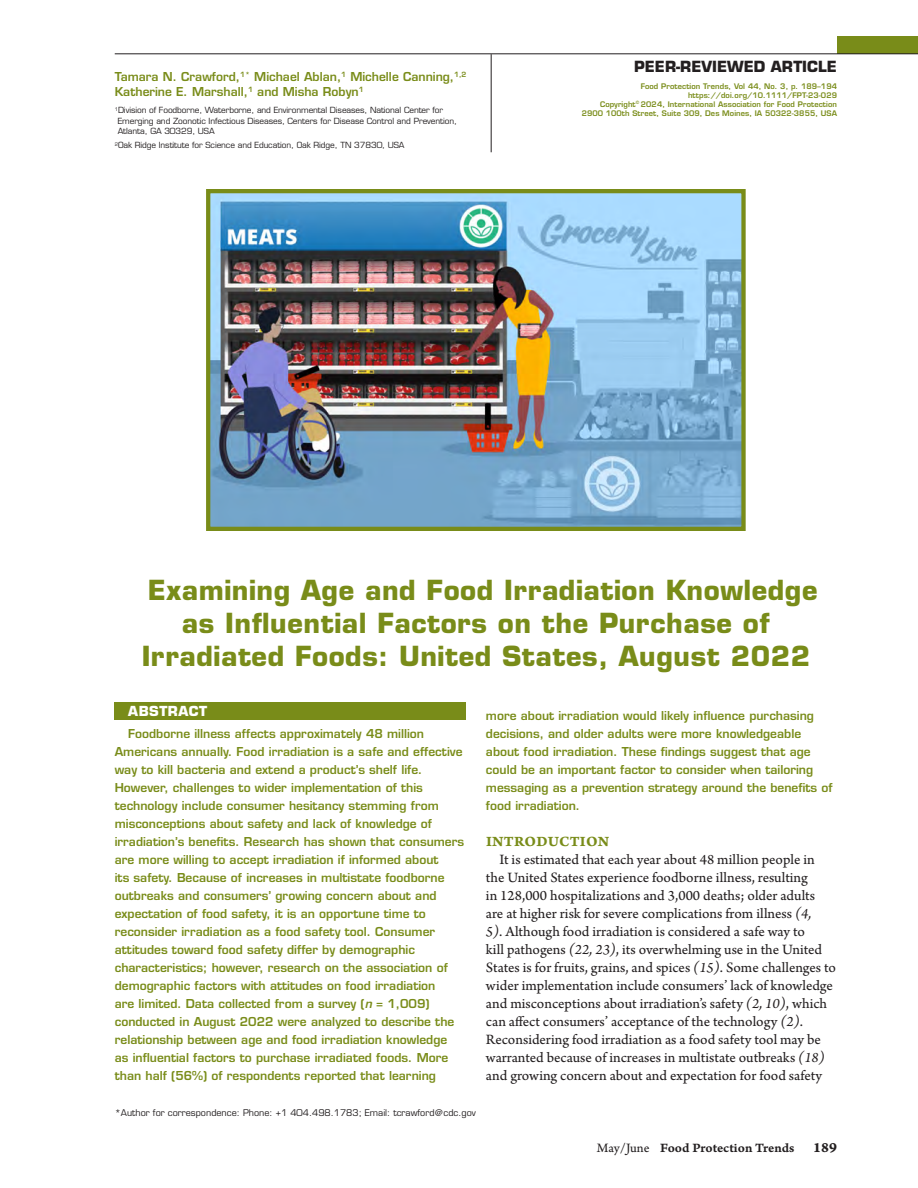
<style>
.page{position:relative;width:918px;height:1188px;background:#fff}
.page>*{position:absolute;margin:0;border:0;box-sizing:border-box;transform-origin:0 0}
.Article_Title{font:700 27px/33px "Eurostile LT Std";letter-spacing:.02em;color:#798c19;text-align:center}
.Body_Copy{font:15px/18px "Arno Pro Sm Text";color:#231f20}
.t1{font:700 15px "Eurostile LT Std";color:#231f20}
.Headers_in_Article{font:15px "Arno Pro Bold Caption";letter-spacing:.015em;color:#798c19}
.t2{font:13.5px "Arno Pro Smbd Caption";letter-spacing:-.005em;color:#231f20}
.Abstract_Title{font:700 13.5px "Eurostile LT Std";letter-spacing:.04em;color:#fff}
.Abstract_Summary{font:600 12px/18px "Eurostile LT Std";color:#798c19}
.Title_Page_Authors{font:600 12px/15px "Eurostile LT Std";color:#798c19}
.Author_for_Correspondense{font:9px "Eurostile LT Std";color:#231f20}
.Title_Page_Author_Info{font:8.25px/10.5px "Eurostile LT Std";letter-spacing:-.01em;color:#231f20}
.Subhead_2{font:600 7.5px/9px "Eurostile LT Std";letter-spacing:.01em;color:#798c19;text-align:right}
.s1{font-style:italic}
.s2{font-family:"Arno Pro Italic Sm Text"}
.s3{font-family:"Arno Pro Sm Text"}
.s4{font-family:"Arno Pro Bold Caption";font-size:15px}
</style>
<div class="page">
<div style="left:837px;top:36px;width:81px;height:18px;background:#798c19"></div>
<hr style="left:115px;top:53px;width:803px;height:1px;background:#231f20">
<hr style="left:491px;top:54px;width:1px;height:98px;background:#231f20">
<div style="left:115px;top:702px;width:351px;height:18px;background:#798c19"></div>
<img style="left:211px;top:194px;width:530px;height:332px">
<div style="left:206px;top:189px;width:540px;height:342px;border:4px solid #798c19"></div>
<p class="Title_Page_Authors" style="left:115px;top:69px;width:353px">Tamara N. Crawford,<sup>1*</sup> Michael Ablan,<sup>1</sup> Michelle Canning,<sup>1,2<br></sup>Katherine E. Marshall,<sup>1</sup> and Misha Robyn<sup>1</sup></p>
<p class="Title_Page_Author_Info" style="left:118px;top:105px;width:341px;text-indent:-3px"><sup>1</sup>Division of Foodborne, Waterborne, and Environmental Diseases, National Center for<br>Emerging and Zoonotic Infectious Diseases, Centers for Disease Control and Prevention,<br>Atlanta, GA 30329, USA</p>
<p class="Title_Page_Author_Info" style="left:115px;top:140px;width:291px"><sup>2</sup>Oak Ridge Institute for Science and Education, Oak Ridge, TN 37830, USA</p>
<p class="t1" style="left:634px;top:57px;width:204px">PEER-REVIEWED ARTICLE</p>
<p class="Subhead_2" style="left:641px;top:82px;width:198px">Food Protection Trends, Vol 44, No. 3, p. 189–194</p>
<p class="Subhead_2" style="left:582px;top:91px;width:257px">https://doi.org/10.1111/FPT-23-029<br>Copyright<sup>©</sup> 2024, International Association for Food Protection<br>2900 100th Street, Suite 309, Des Moines, IA 50322-3855, USA</p>
<p class="Article_Title" style="left:142px;top:574px;width:677px">Examining Age and Food Irradiation Knowledge as Influential Factors on the Purchase of<br>Irradiated Foods: United States, August 2022</p>
<p class="Abstract_Title" style="left:128px;top:703px;width:81px">ABSTRACT</p>
<p class="Abstract_Summary" style="left:115px;top:725px;width:351px;text-indent:14px">Foodborne illness affects approximately 48 million Americans annually. Food irradiation is a safe and effective way to kill bacteria and extend a product’s shelf life.<br>However, challenges to wider implementation of this technology include consumer hesitancy stemming from misconceptions about safety and lack of knowledge of irradiation’s benefits. Research has shown that consumers are more willing to accept irradiation if informed about<br>its safety. Because of increases in multistate foodborne outbreaks and consumers’ growing concern about and expectation of food safety, it is an opportune time to reconsider irradiation as a food safety tool. Consumer attitudes toward food safety differ by demographic characteristics; however, research on the association of demographic factors with attitudes on food irradiation<br>are limited. Data collected from a survey (<span class="s1">n</span> = 1,009) conducted in August 2022 were analyzed to describe the relationship between age and food irradiation knowledge<br>as influential factors to purchase irradiated foods. More than half (56%) of respondents reported that learning</p>
<p class="Abstract_Summary" style="left:486px;top:707px;width:348px">more about irradiation would likely influence purchasing decisions, and older adults were more knowledgeable about food irradiation. These findings suggest that age could be an important factor to consider when tailoring messaging as a prevention strategy around the benefits of food irradiation.</p>
<p class="Headers_in_Article" style="left:486px;top:832px;width:125px">INTRODUCTION</p>
<p class="Body_Copy" style="left:486px;top:851px;width:351px;text-indent:14px">It is estimated that each year about 48 million people in the United States experience foodborne illness, resulting<br>in 128,000 hospitalizations and 3,000 deaths; older adults are at higher risk for severe complications from illness <span class="s2">(4,<br>5)</span>. Although food irradiation is considered a safe way to<br>kill pathogens <span class="s2">(22, 23)</span>, its overwhelming use in the United States is for fruits, grains, and spices <span class="s2">(15)</span>. Some challenges to wider implementation include consumers’ lack of knowledge and misconceptions about irradiation’s safety <span class="s2">(2, 10)</span>, which can affect consumers’ acceptance of the technology <span class="s2">(2)</span>.<br>Reconsidering food irradiation as a food safety tool may be warranted because of increases in multistate outbreaks <span class="s2">(18) </span>and growing concern about and expectation for food safety</p>
<p class="Author_for_Correspondense" style="left:115px;top:1107px;width:363px">*Author for correspondence: Phone: +1 404.498.1783; Email: tcrawford@cdc.gov</p>
<p class="t2" style="left:597px;top:1140px;width:242px"><span class="s3">May/June</span> Food Protection Trends <span class="s4">189</span></p>
</div>
